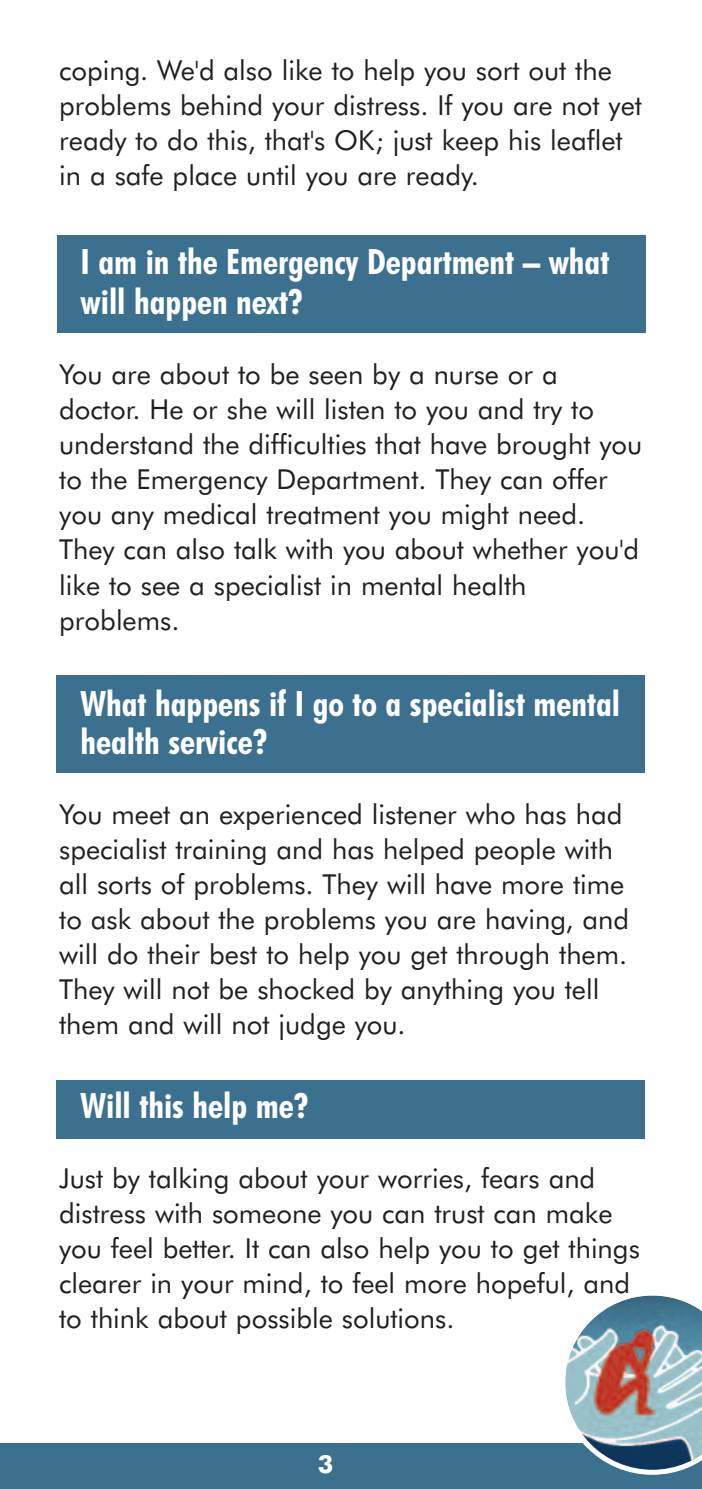
<style>
.page{position:relative;width:702px;height:1489px;background:#fff}
.page>*{position:absolute;margin:0;border:0;box-sizing:border-box;transform-origin:0 0}
.t1{font:700 condensed 35px/40px "Futura BT";color:#fff}
.t2{font:27.5px/35px "Futura BT";color:#231f20}
.t3{font:700 25px "Futura BT";color:#fff}
</style>
<div class="page">
<div style="left:57px;top:1080px;width:588px;height:58px;background:#3b718f"></div>
<div style="left:57px;top:675px;width:588px;height:97px;background:#3b718f"></div>
<div style="left:57px;top:236px;width:588px;height:97px;background:#3b718f"></div>
<div style="left:0;top:1443px;width:702px;height:45px;background:#3b718f"></div>
<svg style="left:565px;top:1295px;width:137px;height:179px"></svg>
<p class="t2" style="left:59px;top:55px;width:584px">coping. We'd also like to help you sort out the problems behind your distress. If you are not yet ready to do this, that's OK; just keep his leaflet in a safe place until you are ready.</p>
<p class="t1" style="left:80px;top:244px;width:530px">I am in the Emergency Department – what will happen next?</p>
<p class="t2" style="left:59px;top:359px;width:584px">You are about to be seen by a nurse or a doctor. He or she will listen to you and try to understand the difficulties that have brought you to the Emergency Department. They can offer you any medical treatment you might need.<br>They can also talk with you about whether you'd like to see a specialist in mental health problems.</p>
<p class="t1" style="left:80px;top:687px;width:541px;line-height:37.5px">What happens if I go to a specialist mental health service?</p>
<p class="t2" style="left:59px;top:798px;width:571px">You meet an experienced listener who has had specialist training and has helped people with all sorts of problems. They will have more time to ask about the problems you are having, and will do their best to help you get through them.<br>They will not be shocked by anything you tell them and will not judge you.</p>
<p class="t1" style="left:80px;top:1088px;width:230px">Will this help me?</p>
<p class="t2" style="left:59px;top:1163px;width:582px">Just by talking about your worries, fears and distress with someone you can trust can make you feel better. It can also help you to get things clearer in your mind, to feel more hopeful, and to think about possible solutions.</p>
<p class="t3" style="left:318px;top:1453px;width:17px">3</p>
</div>
